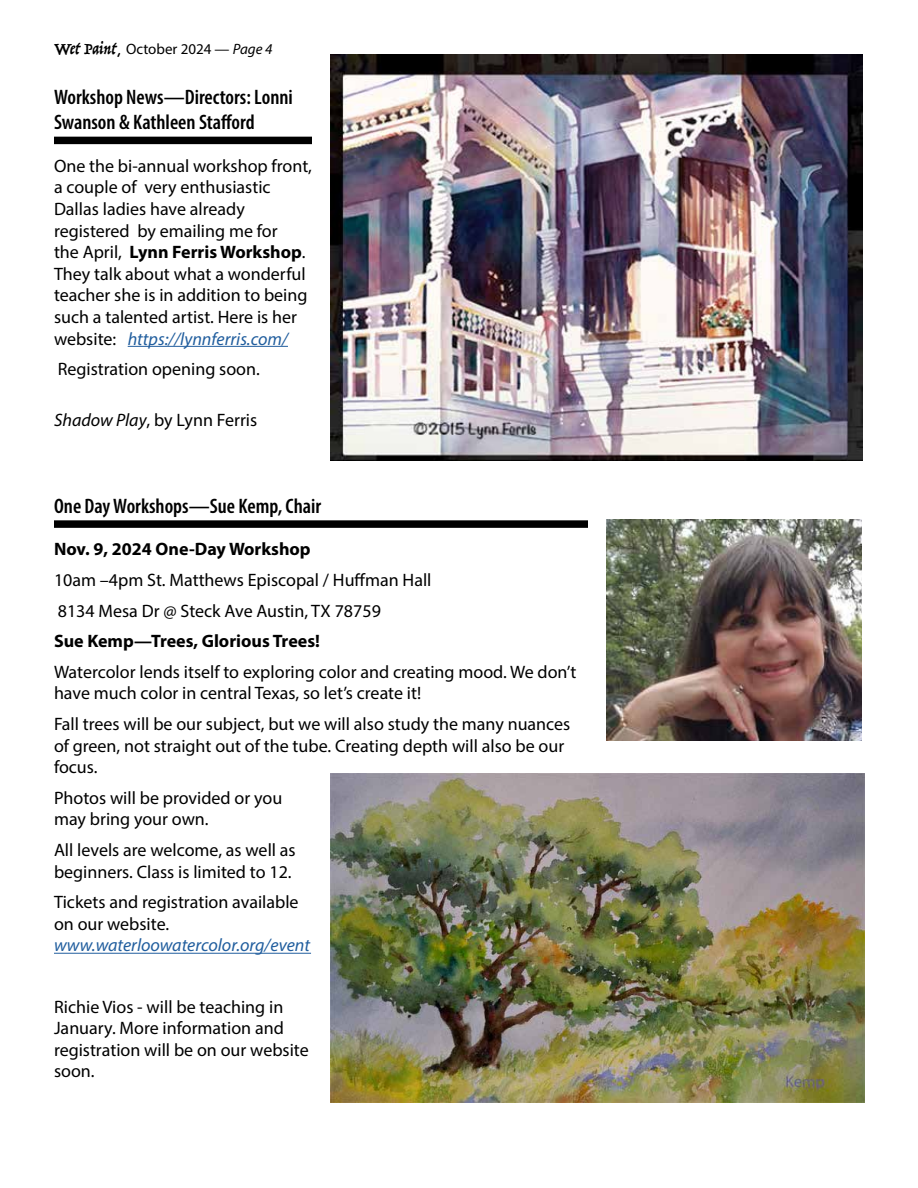
<style>
.page{position:relative;width:918px;height:1188px;background:#fff}
.page>*{position:absolute;margin:0;border:0;box-sizing:border-box;transform-origin:0 0}
.t1{font:600 condensed 21px/25.2px "Myriad Pro";color:#000}
.t2{font:18px/21.6px "Myriad Pro";color:#000}
.t3{font:700 18px "Myriad Pro";color:#000}
.t4{font:italic 18px "Myriad Pro";color:#215e9e}
.t5{font:15px "Myriad Pro";color:#000}
.s1{font-family:"Trattatello";font-size:18px}
.s2{font-family:"Comic Sans MS";font-size:18px}
.s3{font-style:italic}
.s4{font-weight:700}
.s5{font-style:italic;color:#215e9e}
</style>
<div class="page">
<div style="left:54px;top:137px;width:258px;height:7px;background:#000"></div>
<hr style="left:128px;top:346px;width:160px;height:1px;background:#215e9e">
<img style="left:330px;top:54px;width:533px;height:406px">
<div style="left:54px;top:520px;width:534px;height:8px;background:#000"></div>
<hr style="left:54px;top:953px;width:257px;height:1px;background:#215e9e">
<img style="left:330px;top:774px;width:534px;height:329px">
<img style="left:606px;top:519px;width:256px;height:222px">
<p class="t5" style="left:54px;top:40px;width:220px"><span class="s1">Wet Paint</span><span class="s2">,</span> October 2024 — <span class="s3">Page 4</span></p>
<p class="t1" style="left:54px;top:84px;width:240px">Workshop News—Directors: Lonni<br>Swanson &amp; Kathleen Stafford</p>
<p class="t2" style="left:54px;top:155px;width:260px">One the bi-annual workshop front, a couple of very enthusiastic<br>Dallas ladies have already registered by emailing me for<br>the April, <span class="s4">Lynn Ferris Workshop</span>.<br>They talk about what a wonderful teacher she is in addition to being such a talented artist. Here is her website: <span class="s5">https://lynnferris.com/</span></p>
<p class="t2" style="left:58px;top:358px;width:204px">Registration opening soon.</p>
<p class="t2" style="left:54px;top:409px;width:205px"><span class="s3">Shadow Play</span>, by Lynn Ferris</p>
<p class="t1" style="left:54px;top:493px;width:269px">One Day Workshops—Sue Kemp, Chair</p>
<p class="t3" style="left:54px;top:538px;width:258px">Nov. 9, 2024 One-Day Workshop</p>
<p class="t2" style="left:54px;top:564px;width:379px;line-height:30.6px">10am –4pm St. Matthews Episcopal / Huffman Hall<br>8134 Mesa Dr @ Steck Ave Austin, TX 78759</p>
<p class="t3" style="left:54px;top:629px;width:267px">Sue Kemp—Trees, Glorious Trees!</p>
<p class="t2" style="left:54px;top:661px;width:524px">Watercolor lends itself to exploring color and creating mood. We don’t have much color in central Texas, so let’s create it!</p>
<p class="t2" style="left:54px;top:713px;width:518px">Fall trees will be our subject, but we will also study the many nuances of green, not straight out of the tube. Creating depth will also be our focus.</p>
<p class="t2" style="left:54px;top:787px;width:230px">Photos will be provided or you may bring your own.</p>
<p class="t2" style="left:54px;top:839px;width:243px">All levels are welcome, as well as beginners. Class is limited to 12.</p>
<p class="t2" style="left:54px;top:891px;width:246px">Tickets and registration available on our website.</p>
<p class="t4" style="left:54px;top:934px;width:258px">www.waterloowatercolor.org/event</p>
<p class="t2" style="left:54px;top:996px;width:256px">Richie Vios - will be teaching in<br>January. More information and registration will be on our website soon.</p>
</div>
